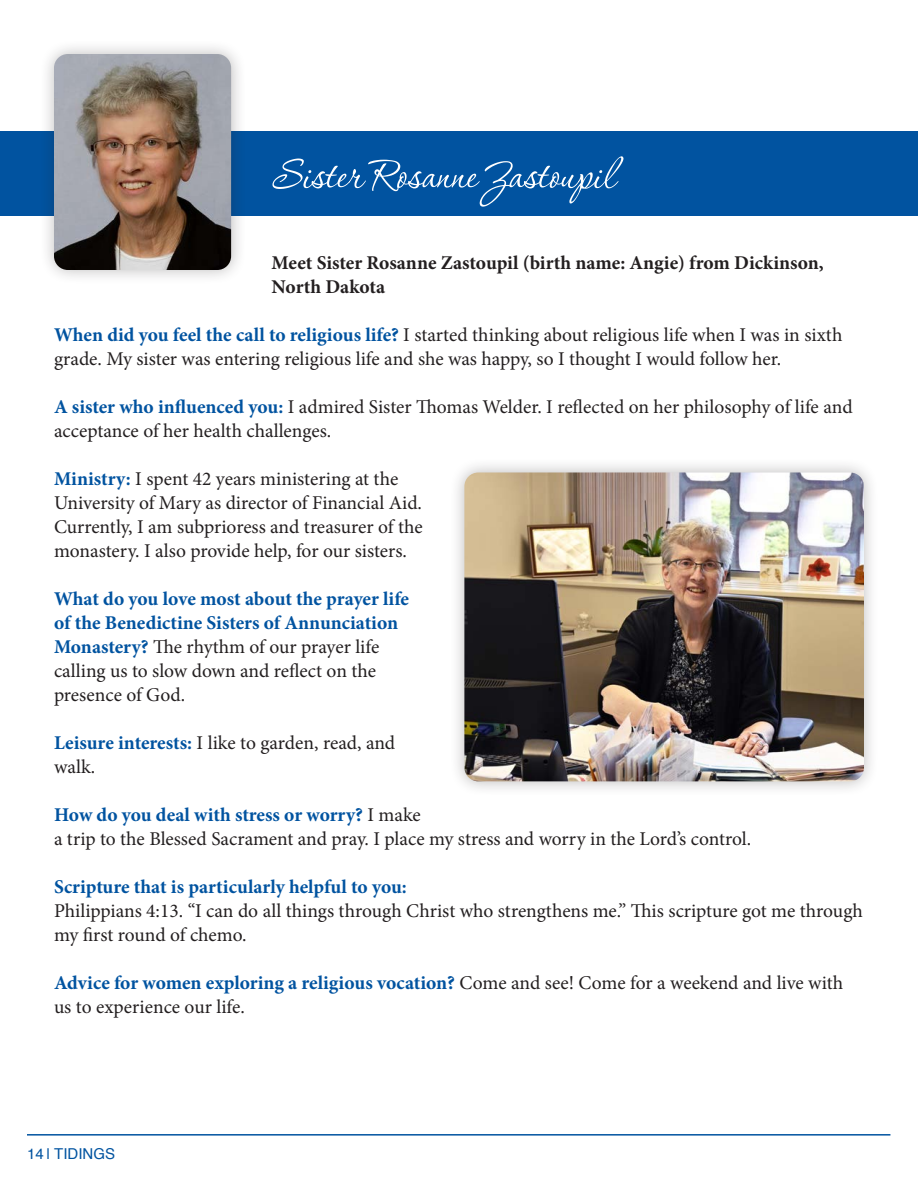
<style>
.page{position:relative;width:918px;height:1188px;background:#fff}
.page>*{position:absolute;margin:0;border:0;box-sizing:border-box;transform-origin:0 0}
.t1{font:52.5px "P22 Corinthia";color:#fff}
.t2{font:19.5px/24px "Minion Pro";letter-spacing:-.005em;color:#231f20}
.t3{font:700 19.5px/24px "Minion Pro";color:#0153a0}
.t4{font:700 19.5px/24px "Minion Pro";color:#231f20}
.t5{font:15px "Helvetica";color:#0153a0}
.s1{font-weight:700;color:#0153a0}
.s2{font-weight:400;color:#231f20}
.s3{color:#fff}
</style>
<div class="page">
<hr style="left:27px;top:1134px;width:863px;height:2px;background:#0153a0">
<div style="left:449px;top:457px;width:430px;height:339px;background:#231f20;opacity:.3"></div>
<img style="left:464px;top:472px;width:400px;height:309px">
<div style="left:0;top:132px;width:918px;height:84px;background:#0153a0"></div>
<div style="left:39px;top:39px;width:207px;height:246px;background:#231f20;opacity:.3"></div>
<img style="left:54px;top:54px;width:177px;height:216px">
<h1 class="t1" style="left:272px;top:148px;width:345px">Sister Rosanne Zastoupil</h1>
<p class="t4" style="left:272px;top:251px;width:554px">Meet Sister Rosanne Zastoupil (birth name: Angie) from Dickinson,<br>North Dakota</p>
<p class="t2" style="left:54px;top:323px;width:790px"><span class="s1">When did you feel the call to religious life?</span> I started thinking about religious life when I was in sixth grade. My sister was entering religious life and she was happy, so I thought I would follow her.</p>
<p class="t2" style="left:54px;top:395px;width:800px"><span class="s1">A sister who influenced you:</span> I admired Sister Thomas Welder. I reflected on her philosophy of life and acceptance of her health challenges.</p>
<p class="t2" style="left:54px;top:467px;width:370px"><span class="s1">Ministry:</span> I spent 42 years ministering at the University of Mary as director of Financial Aid.<br>Currently, I am subprioress and treasurer of the monastery. I also provide help, for our sisters.</p>
<p class="t3" style="left:54px;top:587px;width:357px">What do you love most about the prayer life of the Benedictine Sisters of Annunciation Monastery? <span class="s2">The rhythm of our prayer life calling us to slow down and reflect on the presence of God.</span></p>
<p class="t2" style="left:54px;top:731px;width:343px"><span class="s1">Leisure interests:</span> I like to garden, read, and walk.</p>
<p class="t2" style="left:54px;top:803px;width:699px"><span class="s1">How do you deal with stress or worry?</span> I make<br>a trip to the Blessed Sacrament and pray. I place my stress and worry in the Lord’s control.</p>
<p class="t3" style="left:54px;top:875px;width:354px">Scripture that is particularly helpful to you:</p>
<p class="t2" style="left:54px;top:899px;width:811px">Philippians 4:13. “I can do all things through Christ who strengthens me.” This scripture got me through my first round of chemo.</p>
<p class="t2" style="left:54px;top:971px;width:791px"><span class="s1">Advice for women exploring a religious vocation?</span> Come and see! Come for a weekend and live with us to experience our life.</p>
<p class="t5" style="left:27px;top:1142px;width:90px"><span class="s3">14</span> | TIDINGS</p>
</div>
